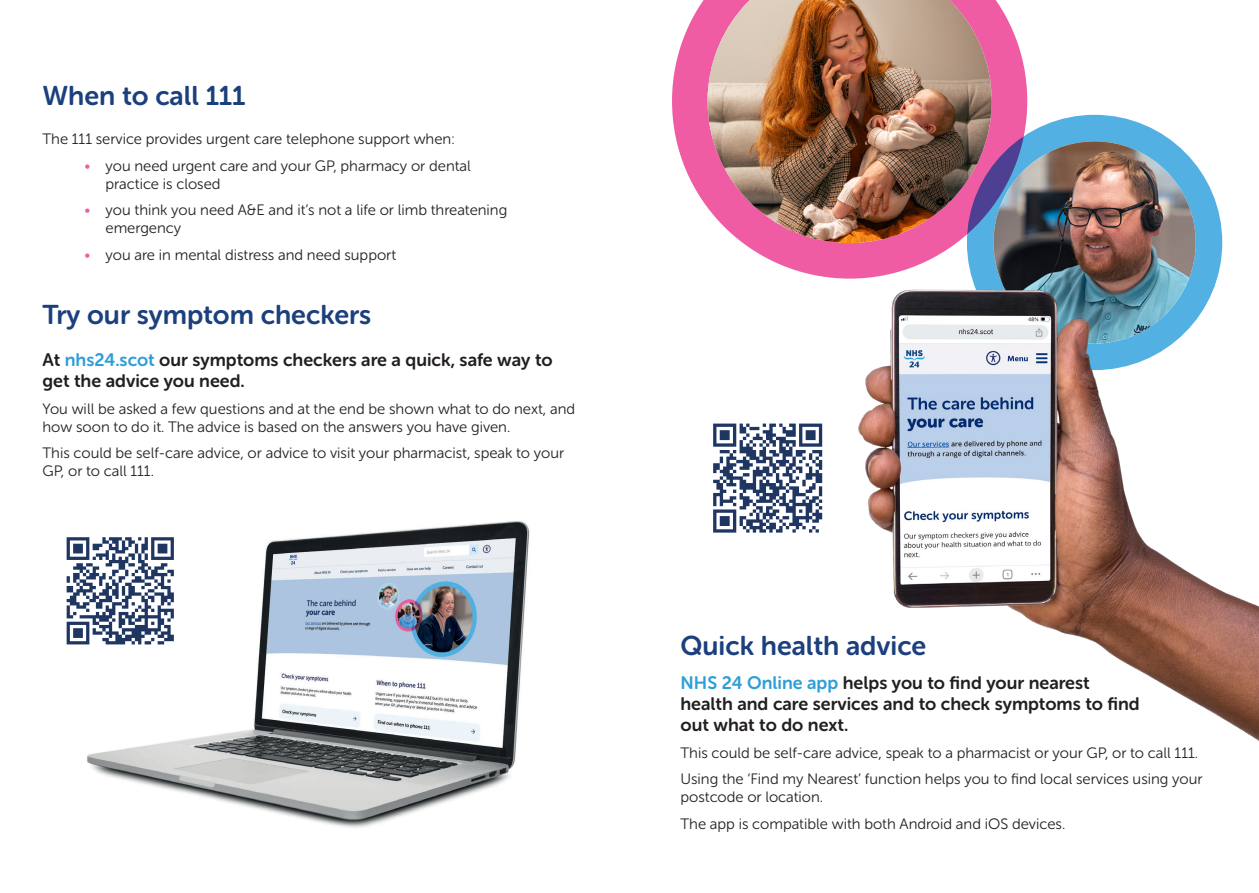
<style>
.page{position:relative;width:1259px;height:893px;background:#fff}
.page>*{position:absolute;margin:0;border:0;box-sizing:border-box;transform-origin:0 0}
.t1{font:27px "Museo Sans Rounded 700";color:#1c407d}
.t2{font:18px/21px "Museo Sans Rounded 700";color:#231f20}
.t3{font:15px/18px "Museo Sans Rounded 300";color:#231f20}
.s1{color:#ef5ca3}
.s2{color:#2e9ed9}
</style>
<div class="page">
<img style="left:66px;top:521px;width:464px;height:307px">
<div style="left:967px;top:115px;width:255px;height:255px;background:#53b0e3;border-radius:50%"></div>
<svg style="left:672px;top:0;width:355px;height:275px;fill:#ef5ca3"></svg>
<img style="left:707px;top:0;width:284px;height:243px">
<img style="left:993px;top:141px;width:202px;height:203px;border-radius:101px">
<img style="left:812px;top:242px;width:447px;height:499px">
<svg style="left:713px;top:424px;width:109px;height:109px"></svg>
<svg style="left:67px;top:537px;width:107px;height:107px"></svg>
<p class="t1" style="left:43px;top:81px;width:204px">When to call 111</p>
<p class="t3" style="left:43px;top:130px;width:413px">The 111 service provides urgent care telephone support when:</p>
<p class="t3" style="left:106px;top:157px;width:367px;text-indent:-21px"><span class="s1">•</span> you need urgent care and your GP, pharmacy or dental practice is closed</p>
<p class="t3" style="left:106px;top:201px;width:403px;text-indent:-21px"><span class="s1">•</span> you think you need A&amp;E and it’s not a life or limb threatening emergency</p>
<p class="t3" style="left:85px;top:246px;width:313px"><span class="s1">•</span> you are in mental distress and need support</p>
<p class="t1" style="left:43px;top:300px;width:330px">Try our symptom checkers</p>
<p class="t2" style="left:43px;top:350px;width:511px">At <span class="s2">nhs24.scot</span> our symptoms checkers are a quick, safe way to get the advice you need.</p>
<p class="t3" style="left:43px;top:400px;width:534px">You will be asked a few questions and at the end be shown what to do next, and how soon to do it. The advice is based on the answers you have given.</p>
<p class="t3" style="left:43px;top:444px;width:523px">This could be self-care advice, or advice to visit your pharmacist, speak to your<br>GP, or to call 111.</p>
<p class="t1" style="left:680px;top:631px;width:247px">Quick health advice</p>
<p class="t2" style="left:680px;top:672px;width:461px"><span class="s2">NHS 24 Online app</span> helps you to find your nearest health and care services and to check symptoms to find out what to do next.</p>
<p class="t3" style="left:680px;top:743px;width:519px">This could be self-care advice, speak to a pharmacist or your GP, or to call 111.</p>
<p class="t3" style="left:680px;top:770px;width:523px">Using the ‘Find my Nearest’ function helps you to find local services using your postcode or location.</p>
<p class="t3" style="left:680px;top:814px;width:386px">The app is compatible with both Android and iOS devices.</p>
</div>
